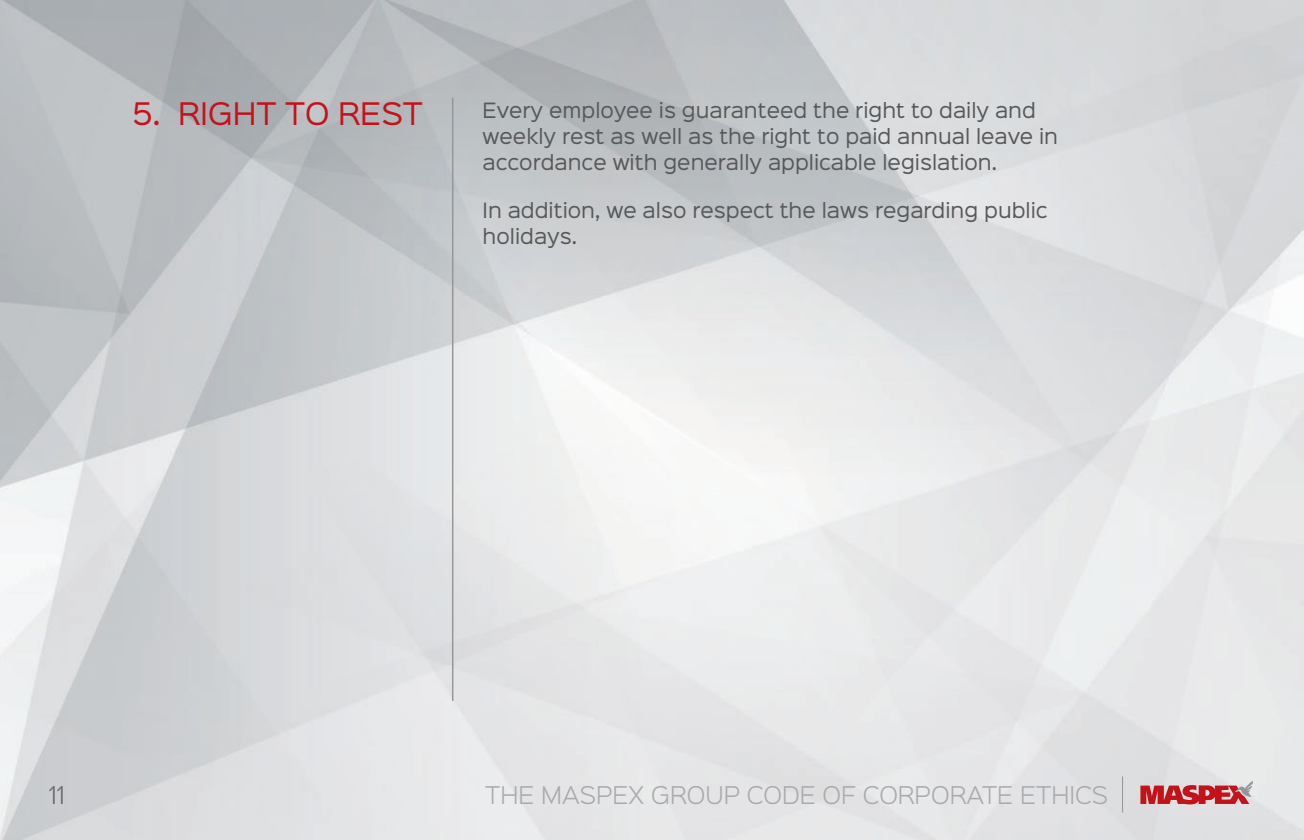
<style>
.page{position:relative;width:1304px;height:840px;background:#fff}
.page>*{position:absolute;margin:0;border:0;box-sizing:border-box;transform-origin:0 0}
.tytul{font:28px "Sinkin Sans 400";color:#c4121a}
.t1{font:300 22px "Sinkin Sans 300";color:#a8a9ad}
.t2{font:300 22px "Sinkin Sans 300";color:#636366}
.txt{font:19px/26px "Sinkin Sans 400";color:#57585a}
</style>
<div class="page">
<svg style="left:1140px;top:780px;width:113px;height:24px"></svg>
<hr style="left:452px;top:98px;width:1px;height:602px;background:#939598">
<hr style="left:1122px;top:776px;width:1px;height:36px;background:#939598">
<p class="tytul" style="left:133px;top:90px;width:292px">5. RIGHT TO REST</p>
<p class="txt" style="left:483px;top:95px;width:577px">Every employee is guaranteed the right to daily and weekly rest as well as the right to paid annual leave in accordance with generally applicable legislation.</p>
<p class="txt" style="left:483px;top:196px;width:566px">In addition, we also respect the laws regarding public holidays.</p>
<p class="t2" style="left:49px;top:776px;width:18px">11</p>
<p class="t1" style="left:485px;top:776px;width:624px">THE MASPEX GROUP CODE OF CORPORATE ETHICS</p>
</div>
